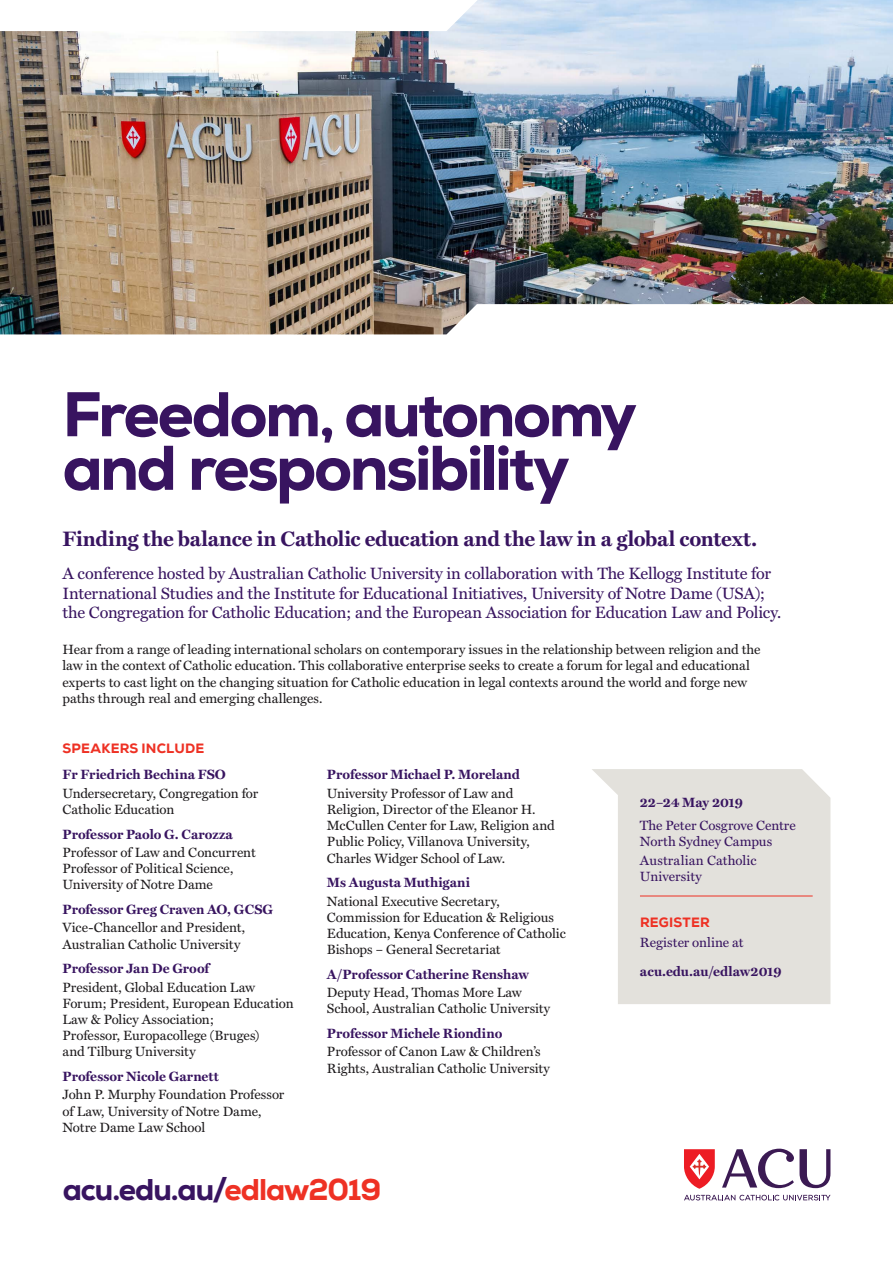
<style>
.page{position:relative;width:893px;height:1263px;background:#fff}
.page>*{position:absolute;margin:0;border:0;box-sizing:border-box;transform-origin:0 0}
.t1{font:800 63px/53.6px "Nexa";letter-spacing:-.04em;color:#381460}
.t2{font:800 30px "Nexa";letter-spacing:-.035em;color:#381460}
.t3{font:700 21px "Miller Text";letter-spacing:-.01em;color:#381460}
.t4{font:16.5px/19.8px "Miller Text";letter-spacing:-.01em;color:#381460}
.t5{font:13.5px/16.2px "Miller Text";color:#1e1b1d}
.t6{font:700 13.5px "Miller Text";color:#381460}
.t7{font:13.5px/16.2px "Miller Text";letter-spacing:.005em;color:#381460}
.t8{font:800 13.5px "Nexa";letter-spacing:.01em;color:#ee3124}
.s1{color:#ee3124}
</style>
<div class="page">
<svg style="left:684px;top:1149px;width:31px;height:40px"></svg>
<svg style="left:684px;top:1195px;width:146px;height:5px"></svg>
<svg style="left:722px;top:1149px;width:108px;height:39px"></svg>
<svg style="left:592px;top:769px;width:238px;height:235px;background:#e6e4df"></svg>
<hr style="left:640px;top:896px;width:173px;height:1px;background:#ee3124">
<img style="left:0;top:0;width:893px;height:334px">
<h1 class="t1" style="left:63px;top:388px;width:576px">Freedom, autonomy and responsibility</h1>
<h3 class="t3" style="left:63px;top:522px;width:696px">Finding the balance in Catholic education and the law in a global context.</h3>
<p class="t4" style="left:63px;top:562px;width:720px">A conference hosted by Australian Catholic University in collaboration with The Kellogg Institute for<br>International Studies and the Institute for Educational Initiatives, University of Notre Dame (USA); the Congregation for Catholic Education; and the European Association for Education Law and Policy.</p>
<p class="t5" style="left:63px;top:640px;width:699px">Hear from a range of leading international scholars on contemporary issues in the relationship between religion and the law in the context of Catholic education. This collaborative enterprise seeks to create a forum for legal and educational experts to cast light on the changing situation for Catholic education in legal contexts around the world and forge new paths through real and emerging challenges.</p>
<p class="t8" style="left:63px;top:739px;width:143px">SPEAKERS INCLUDE</p>
<p class="t6" style="left:63px;top:764px;width:165px">Fr Friedrich Bechina FSO</p>
<p class="t5" style="left:63px;top:784px;width:197px">Undersecretary, Congregation for<br>Catholic Education</p>
<p class="t6" style="left:63px;top:823px;width:172px">Professor Paolo G. Carozza</p>
<p class="t5" style="left:63px;top:843px;width:195px">Professor of Law and Concurrent<br>Professor of Political Science,<br>University of Notre Dame</p>
<p class="t6" style="left:63px;top:899px;width:212px">Professor Greg Craven AO, GCSG</p>
<p class="t5" style="left:63px;top:919px;width:184px">Vice-Chancellor and President,<br>Australian Catholic University</p>
<p class="t6" style="left:63px;top:958px;width:148px">Professor Jan De Groof</p>
<p class="t5" style="left:63px;top:978px;width:233px">President, Global Education Law<br>Forum; President, European Education<br>Law &amp; Policy Association;<br>Professor, Europacollege (Bruges)<br>and Tilburg University</p>
<p class="t6" style="left:63px;top:1066px;width:158px">Professor Nicole Garnett</p>
<p class="t5" style="left:63px;top:1086px;width:223px">John P. Murphy Foundation Professor of Law, University of Notre Dame,<br>Notre Dame Law School</p>
<p class="t6" style="left:327px;top:764px;width:195px">Professor Michael P. Moreland</p>
<p class="t5" style="left:327px;top:784px;width:229px">University Professor of Law and Religion, Director of the Eleanor H.<br>McCullen Center for Law, Religion and Public Policy, Villanova University, Charles Widger School of Law.</p>
<p class="t6" style="left:327px;top:872px;width:145px">Ms Augusta Muthigani</p>
<p class="t5" style="left:327px;top:892px;width:240px">National Executive Secretary, Commission for Education &amp; Religious Education, Kenya Conference of Catholic Bishops – General Secretariat</p>
<p class="t6" style="left:327px;top:963px;width:204px">A/Professor Catherine Renshaw</p>
<p class="t5" style="left:327px;top:983px;width:225px">Deputy Head, Thomas More Law<br>School, Australian Catholic University</p>
<p class="t6" style="left:327px;top:1023px;width:177px">Professor Michele Riondino</p>
<p class="t5" style="left:327px;top:1043px;width:225px">Professor of Canon Law &amp; Children’s<br>Rights, Australian Catholic University</p>
<h2 class="t2" style="left:63px;top:1171px;width:320px">acu.edu.au/<span class="s1">edlaw2019</span></h2>
<p class="t6" style="left:640px;top:792px;width:105px">22–24 May 2019</p>
<p class="t7" style="left:640px;top:816px;width:157px">The Peter Cosgrove Centre<br>North Sydney Campus</p>
<p class="t7" style="left:640px;top:851px;width:118px">Australian Catholic<br>University</p>
<p class="t8" style="left:640px;top:913px;width:71px">REGISTER</p>
<p class="t7" style="left:640px;top:933px;width:105px">Register online at</p>
<p class="t6" style="left:640px;top:961px;width:143px">acu.edu.au/edlaw2019</p>
</div>
